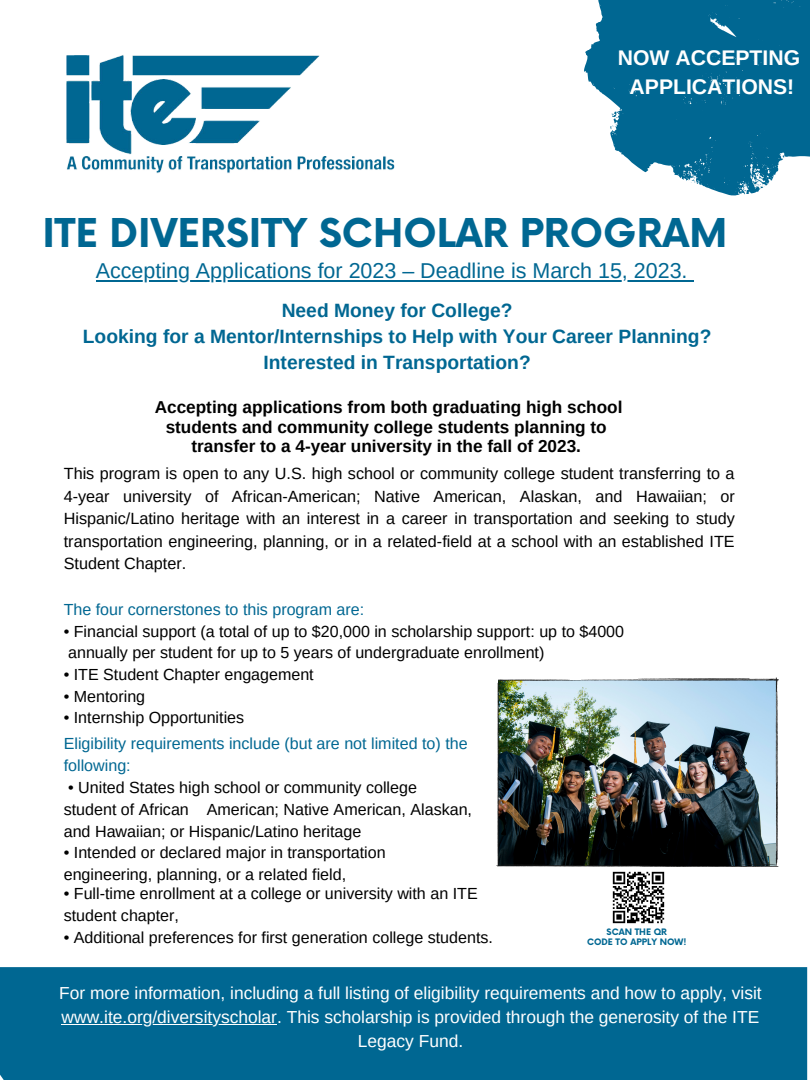
<style>
.page{position:relative;width:810px;height:1080px;background:#fff}
.page>*{position:absolute;margin:0;border:0;box-sizing:border-box;transform-origin:0 0}
.t1{font:700 38.69px "Now";color:#006792}
.t2{font:21.5px "Arimo";color:#006792}
.t3{font:700 21.19px/28.8px "Arimo";color:#fff;text-align:center}
.t4{font:700 19.25px/26.2px "Arimo";color:#006792;text-align:center}
.t5{font:17.38px/23.8px "Arimo";color:#fff;text-align:center}
.t6{font:700 17.19px/19.6px "Arimo";color:#000;text-align:center}
.t7{font:16.19px/22.5px "Arimo";color:#000;text-align:justify}
.t8{font:16.12px/21.8px "Arimo";color:#000}
.t9{font:16.12px/21.8px "Arimo";color:#006792}
.t10{font:16.06px/21.6px "Arimo";color:#000}
.t11{font:16.06px "Arimo";color:#006792}
.t12{font:700 8.69px/10.1px "Now";color:#006792;text-align:center}
</style>
<div class="page">
<img style="left:66px;top:55px;width:329px;height:118px">
<div style="left:0;top:967px;width:807px;height:113px;background:#006792"></div>
<img style="left:612px;top:871px;width:53px;height:53px">
<img style="left:496px;top:677px;width:283px;height:190px">
<svg style="left:584px;top:0;width:226px;height:196px;fill:#006792"></svg>
<svg style="left:782px;top:155px;width:4px;height:3px"></svg>
<svg style="left:689px;top:177px;width:9px;height:9px"></svg>
<svg style="left:610px;top:112px;width:9px;height:17px"></svg>
<svg style="left:713px;top:16px;width:11px;height:14px"></svg>
<svg style="left:735px;top:168px;width:39px;height:27px"></svg>
<hr style="left:96px;top:280px;width:592px;height:2px;background:#006792">
<svg style="left:688px;top:280px;width:6px;height:2px"></svg>
<hr style="left:62px;top:1024px;width:215px;height:1px;background:#fff">
<h3 class="t3" style="left:618px;top:44px;width:184px">NOW ACCEPTING<br>APPLICATIONS!</h3>
<h1 class="t1" style="left:42px;top:212px;width:686px">ITE DIVERSITY SCHOLAR PROGRAM</h1>
<h2 class="t2" style="left:96px;top:258px;width:593px">Accepting Applications for 2023 – Deadline is March 15, 2023.</h2>
<p class="t4" style="left:83px;top:297px;width:630px">Need Money for College?<br>Looking for a Mentor/Internships to Help with Your Career Planning?<br>Interested in Transportation?</p>
<p class="t6" style="left:155px;top:398px;width:469px">Accepting applications from both graduating high school students and community college students planning to transfer to a 4-year university in the fall of 2023.</p>
<p class="t7" style="left:64px;top:462px;width:673px">This program is open to any U.S. high school or community college student transferring to a 4-year university of African-American; Native American, Alaskan, and Hawaiian; or Hispanic/Latino heritage with an interest in a career in transportation and seeking to study transportation engineering, planning, or in a related-field at a school with an established ITE Student Chapter.</p>
<p class="t11" style="left:64px;top:601px;width:302px">The four cornerstones to this program are:</p>
<p class="t10" style="left:64px;top:621px;width:562px">• Financial support (a total of up to $20,000 in scholarship support: up to $4000 annually per student for up to 5 years of undergraduate enrollment)</p>
<p class="t10" style="left:64px;top:664px;width:251px">• ITE Student Chapter engagement</p>
<p class="t10" style="left:64px;top:685px;width:83px">• Mentoring</p>
<p class="t10" style="left:64px;top:707px;width:182px">• Internship Opportunities</p>
<p class="t9" style="left:64px;top:733px;width:405px">Eligibility requirements include (but are not limited to) the following:</p>
<p class="t8" style="left:64px;top:776px;width:410px">• United States high school or community college<br>student of African American; Native American, Alaskan, and Hawaiian; or Hispanic/Latino heritage</p>
<p class="t8" style="left:64px;top:842px;width:324px">• Intended or declared major in transportation engineering, planning, or a related field,</p>
<p class="t8" style="left:64px;top:882px;width:415px">• Full-time enrollment at a college or university with an ITE student chapter,</p>
<p class="t8" style="left:64px;top:926px;width:431px">• Additional preferences for first generation college students.</p>
<p class="t12" style="left:587px;top:927px;width:101px">SCAN THE QR<br>CODE TO APPLY NOW!</p>
<p class="t5" style="left:59px;top:981px;width:704px">For more information, including a full listing of eligibility requirements and how to apply, visit www.ite.org/diversityscholar. This scholarship is provided through the generosity of the ITE<br>Legacy Fund.</p>
</div>
